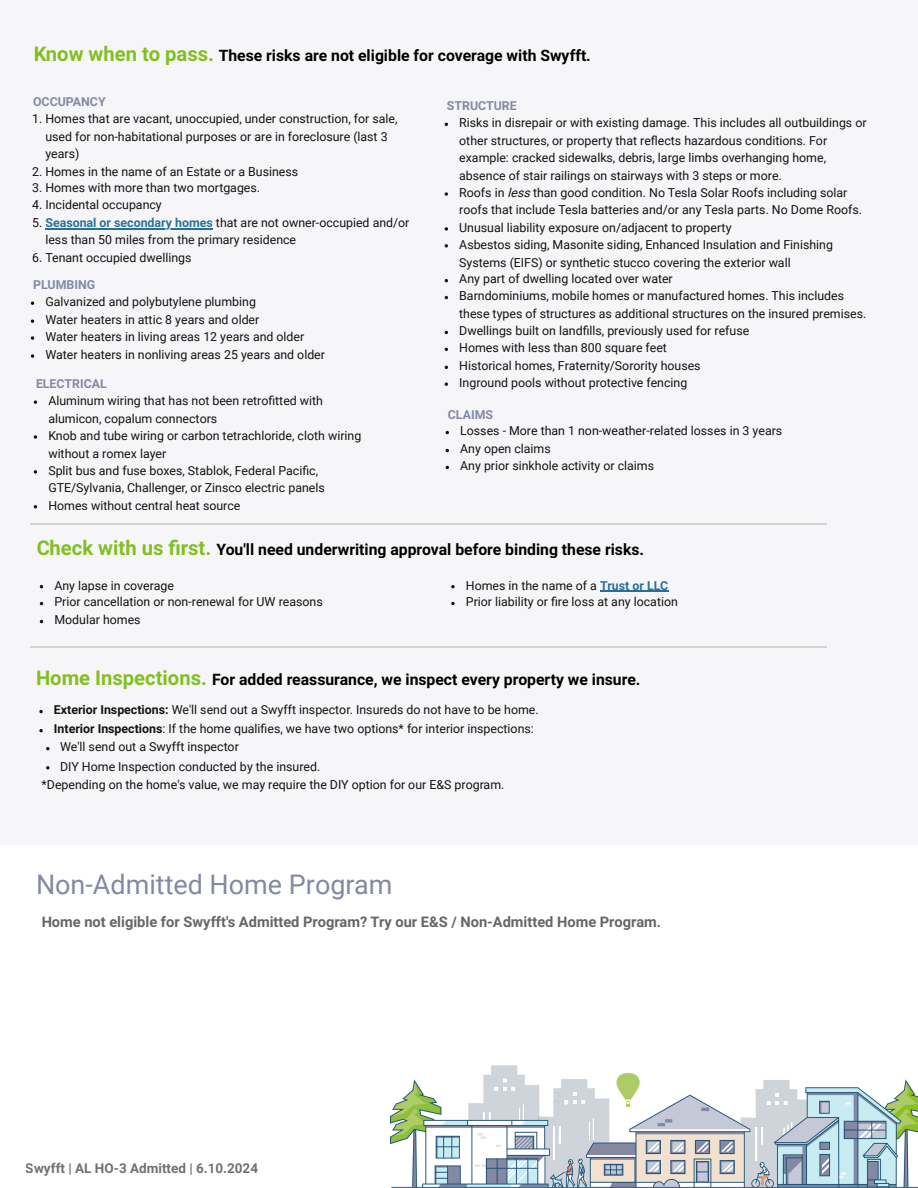
<style>
.page{position:relative;width:918px;height:1188px;background:#fff}
.page>*{position:absolute;margin:0;border:0;box-sizing:border-box;transform-origin:0 0}
.t1{font:27px "Roboto";color:#8489a3}
.t2{font:700 20.25px "Roboto";color:#82bf21}
.t3{font:700 15.75px "Roboto";color:#000}
.t4{font:700 14.7px "Roboto";color:#666}
.t5{font:700 13.5px "Roboto";color:#717173}
.t6{font:12.3px/17.2px "Roboto";color:#121212}
.t7{font:700 12.3px "Roboto";color:#8489a3}
.s1{font-size:20.25px;color:#82bf21}
.s2{font-weight:700;color:#28709a}
.s3{font-style:italic}
.s4{font-weight:700}
</style>
<div class="page">
<img style="left:390px;top:1065px;width:528px;height:123px">
<div style="left:0;top:0;width:918px;height:845px;background:#f6f6f8"></div>
<hr style="left:45px;top:228px;width:168px;height:1px;background:#28709a">
<svg style="left:31px;top:301px;width:3px;height:4px"></svg>
<svg style="left:31px;top:319px;width:3px;height:4px"></svg>
<svg style="left:31px;top:336px;width:3px;height:4px"></svg>
<svg style="left:31px;top:354px;width:3px;height:4px"></svg>
<svg style="left:34px;top:400px;width:3px;height:4px"></svg>
<svg style="left:34px;top:435px;width:3px;height:4px"></svg>
<svg style="left:34px;top:470px;width:3px;height:4px"></svg>
<svg style="left:445px;top:192px;width:3px;height:4px"></svg>
<svg style="left:445px;top:227px;width:3px;height:4px"></svg>
<svg style="left:445px;top:382px;width:3px;height:4px"></svg>
<svg style="left:451px;top:585px;width:4px;height:3px"></svg>
<hr style="left:600px;top:591px;width:68px;height:1px;background:#28709a">
<svg style="left:451px;top:602px;width:4px;height:3px"></svg>
<hr style="left:30px;top:524px;width:42px;height:1px;background:#d2d2d1">
<hr style="left:72px;top:524px;width:42px;height:1px;background:#d2d2d1">
<hr style="left:114px;top:524px;width:41px;height:1px;background:#d2d2d1">
<hr style="left:155px;top:524px;width:42px;height:1px;background:#d2d2d1">
<hr style="left:197px;top:524px;width:42px;height:1px;background:#d2d2d1">
<hr style="left:239px;top:524px;width:41px;height:1px;background:#d2d2d1">
<hr style="left:280px;top:524px;width:42px;height:1px;background:#d2d2d1">
<hr style="left:322px;top:524px;width:42px;height:1px;background:#d2d2d1">
<hr style="left:364px;top:524px;width:41px;height:1px;background:#d2d2d1">
<hr style="left:405px;top:524px;width:42px;height:1px;background:#d2d2d1">
<hr style="left:447px;top:524px;width:42px;height:1px;background:#d2d2d1">
<hr style="left:489px;top:524px;width:42px;height:1px;background:#d2d2d1">
<hr style="left:531px;top:524px;width:41px;height:1px;background:#d2d2d1">
<hr style="left:572px;top:524px;width:42px;height:1px;background:#d2d2d1">
<hr style="left:614px;top:524px;width:42px;height:1px;background:#d2d2d1">
<hr style="left:656px;top:524px;width:41px;height:1px;background:#d2d2d1">
<hr style="left:697px;top:524px;width:42px;height:1px;background:#d2d2d1">
<hr style="left:739px;top:524px;width:42px;height:1px;background:#d2d2d1">
<hr style="left:781px;top:524px;width:41px;height:1px;background:#d2d2d1">
<hr style="left:30px;top:646px;width:42px;height:1px;background:#d2d2d1">
<hr style="left:72px;top:646px;width:42px;height:1px;background:#d2d2d1">
<hr style="left:114px;top:646px;width:41px;height:1px;background:#d2d2d1">
<hr style="left:155px;top:646px;width:42px;height:1px;background:#d2d2d1">
<hr style="left:197px;top:646px;width:42px;height:1px;background:#d2d2d1">
<hr style="left:239px;top:646px;width:41px;height:1px;background:#d2d2d1">
<hr style="left:280px;top:646px;width:42px;height:1px;background:#d2d2d1">
<hr style="left:322px;top:646px;width:42px;height:1px;background:#d2d2d1">
<hr style="left:364px;top:646px;width:41px;height:1px;background:#d2d2d1">
<hr style="left:405px;top:646px;width:42px;height:1px;background:#d2d2d1">
<hr style="left:447px;top:646px;width:42px;height:1px;background:#d2d2d1">
<hr style="left:489px;top:646px;width:42px;height:1px;background:#d2d2d1">
<hr style="left:531px;top:646px;width:41px;height:1px;background:#d2d2d1">
<hr style="left:572px;top:646px;width:42px;height:1px;background:#d2d2d1">
<hr style="left:614px;top:646px;width:42px;height:1px;background:#d2d2d1">
<hr style="left:656px;top:646px;width:41px;height:1px;background:#d2d2d1">
<hr style="left:697px;top:646px;width:42px;height:1px;background:#d2d2d1">
<hr style="left:739px;top:646px;width:42px;height:1px;background:#d2d2d1">
<hr style="left:781px;top:646px;width:41px;height:1px;background:#d2d2d1">
<svg style="left:39px;top:710px;width:4px;height:3px"></svg>
<svg style="left:39px;top:729px;width:4px;height:3px"></svg>
<p class="t3" style="left:33px;top:46px;width:559px"><span class="s1">Know when to pass.</span> These risks are not eligible for coverage with Swyfft.</p>
<p class="t7" style="left:33px;top:94px;width:74px">OCCUPANCY</p>
<p class="t6" style="left:45px;top:110px;width:354px;text-indent:-13px">1. Homes that are vacant, unoccupied, under construction, for sale, used for non-habitational purposes or are in foreclosure (last 3 years)</p>
<p class="t6" style="left:32px;top:163px;width:268px">2. Homes in the name of an Estate or a Business</p>
<p class="t6" style="left:32px;top:180px;width:229px">3. Homes with more than two mortgages.</p>
<p class="t6" style="left:32px;top:196px;width:131px">4. Incidental occupancy</p>
<p class="t6" style="left:45px;top:215px;width:366px;line-height:16.8px;text-indent:-13px">5. <span class="s2">Seasonal or secondary homes</span> that are not owner-occupied and/or less than 50 miles from the primary residence</p>
<p class="t6" style="left:32px;top:249px;width:161px">6. Tenant occupied dwellings</p>
<p class="t7" style="left:33px;top:278px;width:64px">PLUMBING</p>
<p class="t6" style="left:45px;top:293px;width:281px;line-height:17.7px">Galvanized and polybutylene plumbing<br>Water heaters in attic 8 years and older<br>Water heaters in living areas 12 years and older Water heaters in nonliving areas 25 years and older</p>
<p class="t7" style="left:36px;top:377px;width:72px">ELECTRICAL</p>
<p class="t6" style="left:48px;top:392px;width:314px">Aluminum wiring that has not been retro tted with alumicon, copalum connectors<br>Knob and tube wiring or carbon tetrachloride, cloth wiring without a romex layer<br>Split bus and fuse boxes, Stablok, Federal Paci c, GTE/Sylvania, Challenger, or Zinsco electric panels Homes without central heat source</p>
<p class="t7" style="left:447px;top:99px;width:71px">STRUCTURE</p>
<p class="t6" style="left:459px;top:114px;width:409px;line-height:18px">Risks in disrepair or with existing damage. This includes all outbuildings or other structures, or property that re</p>
<p class="t6" style="left:459px;top:132px;width:409px;text-indent:199px">ects hazardous conditions. For example: cracked sidewalks, debris, large limbs overhanging home, absence of stair railings on stairways with 3 steps or more.<br>Roofs in <span class="s3">less</span>than good condition. No Tesla Solar Roofs including solar roofs that include Tesla batteries and/or any Tesla parts. No Dome Roofs.<br>Unusual liability exposure on/adjacent to property<br>Asbestos siding, Masonite siding, Enhanced Insulation and Finishing Systems (EIFS) or synthetic stucco covering the exterior wall<br>Any part of dwelling located over water<br>Barndominiums, mobile homes or manufactured homes. This includes these types of structures as additional structures on the insured premises.<br>Dwellings built on land</p>
<p class="t6" style="left:580px;top:191px;width:13px">fi</p>
<p class="t6" style="left:459px;top:322px;width:292px;text-indent:130px">lls, previously used for refuse Homes with less than 800 square feet<br>Historical homes, Fraternity/Sorority houses Inground pools without protective fencing</p>
<p class="t7" style="left:448px;top:407px;width:47px">CLAIMS</p>
<p class="t6" style="left:460px;top:422px;width:324px">Losses - More than 1 non-weather-related losses in 3 years<br>Any open claims<br>Any prior sinkhole activity or claims</p>
<h2 class="t2" style="left:36px;top:536px;width:129px">Check with us</h2>
<p class="t3" style="left:181px;top:540px;width:465px"><span class="s1">rst.</span> You'll need underwriting approval before binding these risks.</p>
<p class="t6" style="left:54px;top:577px;width:270px">Any lapse in coverage<br>Prior cancellation or non-renewal for UW reasons<br>Modular homes</p>
<p class="t6" style="left:466px;top:577px;width:204px;line-height:16.8px">Homes in the name of a <span class="s2">Trust or LLC<br></span>Prior liability or</p>
<p class="t6" style="left:558px;top:594px;width:122px">re loss at any location</p>
<p class="t3" style="left:36px;top:671px;width:606px"><span class="s1">Home Inspections.</span> For added reassurance, we inspect every property we insure.</p>
<p class="t6" style="left:54px;top:702px;width:486px"><span class="s4">Exterior Inspections:</span> We'll send out a Swyfft inspector. Insureds do not have to be home.</p>
<p class="t6" style="left:54px;top:721px;width:481px"><span class="s4">Interior Inspections</span>: If the home quali es, we have two options* for interior inspections:</p>
<p class="t6" style="left:60px;top:739px;width:180px">We'll send out a Swyfft inspector</p>
<p class="t6" style="left:60px;top:758px;width:262px">DIY Home Inspection conducted by the insured.</p>
<p class="t6" style="left:42px;top:776px;width:464px">*Depending on the home's value, we may require the DIY option for our E&amp;S program.</p>
<h1 class="t1" style="left:36px;top:869px;width:358px">Non-Admitted Home Program</h1>
<p class="t4" style="left:42px;top:913px;width:621px">Home not eligible for Swyfft's Admitted Program? Try our E&amp;S / Non-Admitted Home Program.</p>
<p class="t5" style="left:26px;top:1161px;width:234px">Swyfft | AL HO-3 Admitted | 6.10.2024</p>
</div>
